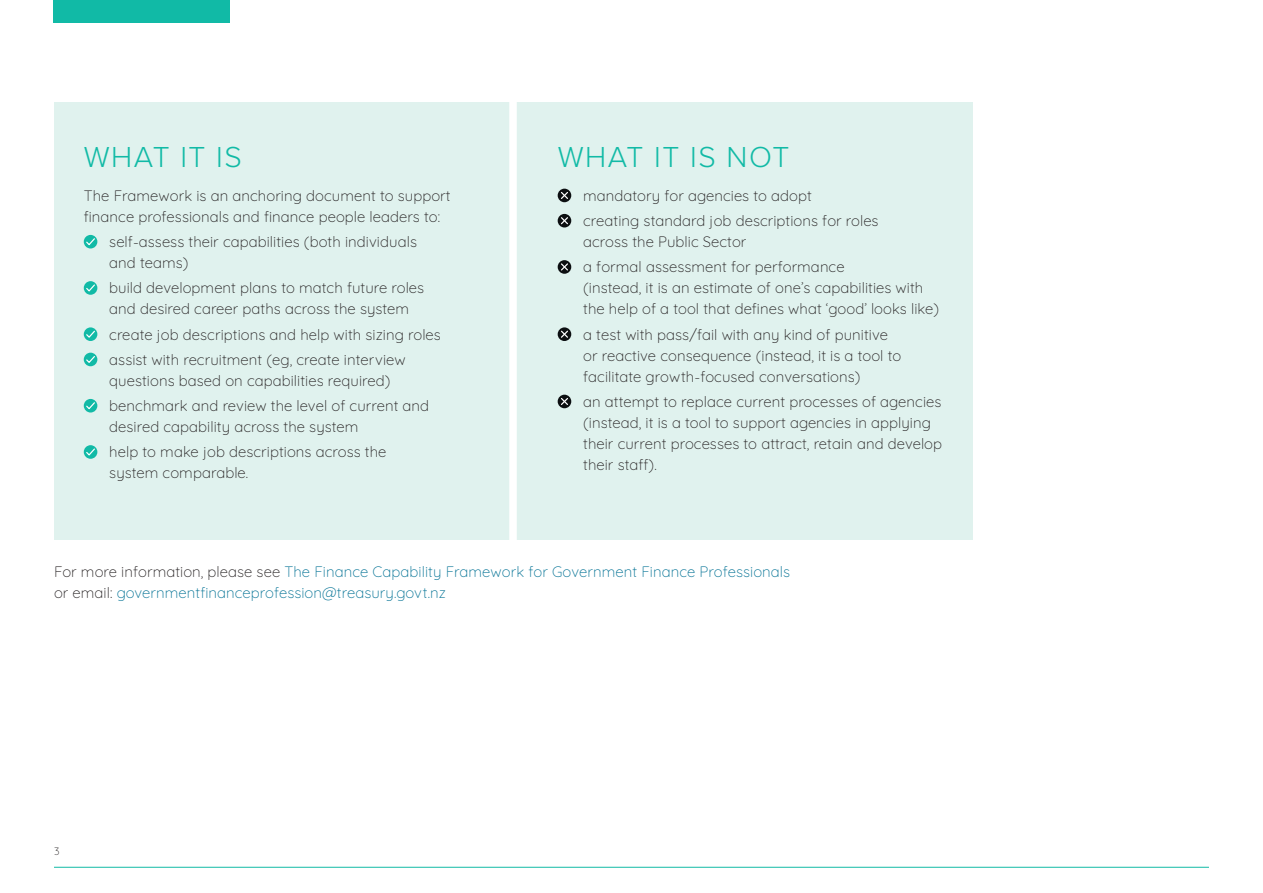
<style>
.page{position:relative;width:1263px;height:893px;background:#fff}
.page>*{position:absolute;margin:0;border:0;box-sizing:border-box;transform-origin:0 0}
.t1{font:300 30px "Proxima Nova";letter-spacing:.05em;color:#11baa6}
.t2{font:300 15px/21px "Quicksand";letter-spacing:.005em;color:#231f20}
.t3{font:300 15px/21px "Quicksand";letter-spacing:.005em;color:#007194}
.t4{font:300 10.5px "Quicksand";color:#231f20}
.s1{color:#231f20}
</style>
<div class="page">
<div style="left:53px;top:0;width:176px;height:22px;background:#11baa6"></div>
<hr style="left:54px;top:867px;width:1155px;height:1px;background:#11baa6">
<div style="left:54px;top:102px;width:918px;height:437px;background:#e0f2ee"></div>
<svg style="left:84px;top:235px;width:13px;height:13px"></svg>
<svg style="left:85px;top:237px;width:11px;height:9px"></svg>
<svg style="left:84px;top:281px;width:13px;height:14px"></svg>
<svg style="left:85px;top:283px;width:11px;height:10px"></svg>
<svg style="left:84px;top:327px;width:13px;height:14px"></svg>
<svg style="left:85px;top:330px;width:11px;height:9px"></svg>
<svg style="left:84px;top:353px;width:13px;height:13px"></svg>
<svg style="left:85px;top:355px;width:11px;height:9px"></svg>
<div style="left:84px;top:399px;width:13px;height:13px;background:#11baa6;border-radius:50%"></div>
<svg style="left:85px;top:401px;width:11px;height:9px"></svg>
<svg style="left:84px;top:445px;width:13px;height:14px"></svg>
<svg style="left:85px;top:447px;width:11px;height:10px"></svg>
<svg style="left:558px;top:189px;width:13px;height:13px"></svg>
<svg style="left:560px;top:191px;width:9px;height:9px"></svg>
<div style="left:558px;top:214px;width:13px;height:13px;background:#0c0f11;border-radius:50%"></div>
<svg style="left:561px;top:217px;width:7px;height:8px"></svg>
<div style="left:558px;top:260px;width:13px;height:14px;background:#0c0f11;border-radius:50%"></div>
<svg style="left:561px;top:263px;width:7px;height:8px"></svg>
<svg style="left:558px;top:327px;width:13px;height:14px"></svg>
<svg style="left:560px;top:329px;width:9px;height:10px"></svg>
<svg style="left:558px;top:395px;width:13px;height:13px"></svg>
<svg style="left:560px;top:397px;width:9px;height:9px"></svg>
<div style="left:509px;top:87px;width:8px;height:468px;background:#fff"></div>
<h1 class="t1" style="left:84px;top:135px;width:160px">WHAT IT IS</h1>
<p class="t2" style="left:84px;top:183px;width:368px">The Framework is an anchoring document to support finance professionals and finance people leaders to:</p>
<p class="t2" style="left:109px;top:230px;width:309px">self-assess their capabilities (both individuals and teams)</p>
<p class="t2" style="left:109px;top:276px;width:316px">build development plans to match future roles and desired career paths across the system</p>
<p class="t2" style="left:109px;top:320px;width:333px;line-height:25.2px">create job descriptions and help with sizing roles assist with recruitment (eg, create interview</p>
<p class="t2" style="left:109px;top:366px;width:321px;line-height:25.2px">questions based on capabilities required) benchmark and review the level of current and</p>
<p class="t2" style="left:109px;top:413px;width:279px;line-height:25.2px">desired capability across the system help to make job descriptions across the</p>
<p class="t2" style="left:109px;top:461px;width:140px">system comparable.</p>
<h1 class="t1" style="left:558px;top:135px;width:233px">WHAT IT IS NOT</h1>
<p class="t2" style="left:583px;top:181px;width:297px;line-height:25.2px">mandatory for agencies to adopt<br>creating standard job descriptions for roles</p>
<p class="t2" style="left:583px;top:227px;width:263px;line-height:25.2px">across the Public Sector<br>a formal assessment for performance</p>
<p class="t2" style="left:583px;top:276px;width:357px">(instead, it is an estimate of one’s capabilities with the help of a tool that defines what ‘good’ looks like)</p>
<p class="t2" style="left:583px;top:322px;width:320px">a test with pass/fail with any kind of punitive or reactive consequence (instead, it is a tool to facilitate growth-focused conversations)</p>
<p class="t2" style="left:583px;top:389px;width:360px">an attempt to replace current processes of agencies (instead, it is a tool to support agencies in applying their current processes to attract, retain and develop their staff).</p>
<p class="t3" style="left:54px;top:560px;width:738px"><span class="s1">For more information, please see</span> The Finance Capability Framework for Government Finance Professionals <span class="s1">or email:</span> governmentfinanceprofession@treasury.govt.nz</p>
<p class="t4" style="left:54px;top:844px;width:7px">3</p>
</div>
